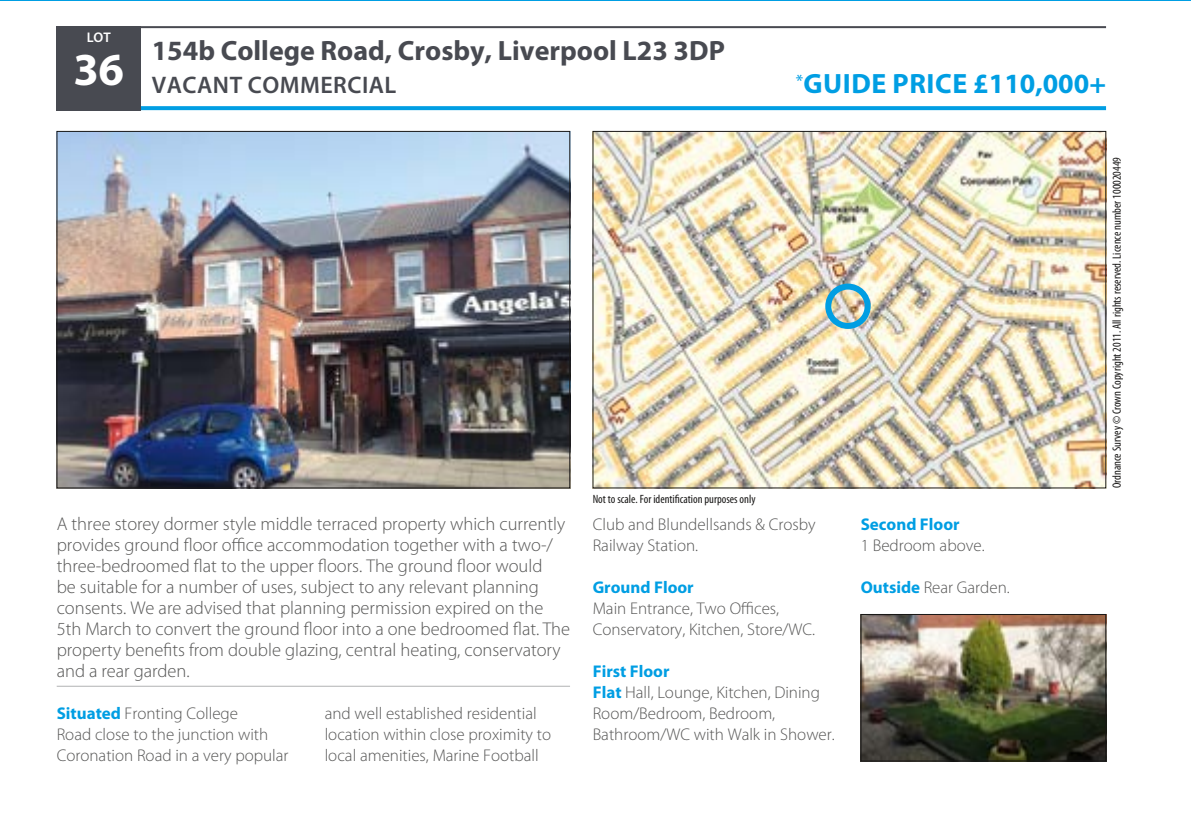
<style>
.page{position:relative;width:1191px;height:817px;background:#fff}
.page>*{position:absolute;margin:0;border:0;box-sizing:border-box;transform-origin:0 0}
.t1{font:700 46px "Myriad Pro";color:#fff}
.t2{font:700 28px "Myriad Pro";color:#484a51}
.t3{font:700 28px "Myriad Pro";letter-spacing:.02em;color:#009ee3}
.t4{font:600 24px "Myriad Pro";letter-spacing:.02em;color:#484a51}
.t5{font:300 18.4px/21px "Myriad Pro";color:#565655}
.t6{font:300 17px/21px "Myriad Pro";color:#565655}
.t7{font:700 17px "Myriad Pro";color:#009ee3}
.t8{font:600 14px "Myriad Pro";color:#fff}
.t9{font:condensed 12px "Myriad Pro";color:#181716}
.s1{font-weight:700;color:#009ee3}
</style>
<div class="page">
<svg style="left:141px;top:106px;width:965px;height:4px;fill:#009ee3"></svg>
<div style="left:57px;top:26px;width:84px;height:84px;background:#484a51"></div>
<hr style="left:57px;top:26px;width:1049px;height:2px;background:#484a51">
<img style="left:59px;top:133px;width:509px;height:353px">
<img style="left:594px;top:133px;width:510px;height:353px">
<div style="left:825px;top:284px;width:45px;height:45px;border:6px solid #009ee3;border-radius:50%"></div>
<hr style="left:57px;top:686px;width:513px;height:1px;background:#b1b2b3">
<img style="left:862px;top:616px;width:242px;height:143px">
<div style="left:860px;top:614px;width:246px;height:147px;border:1px solid #181716"></div>
<hr style="left:0;top:0;width:1190px;height:1px;background:#009ee3">
<p class="t8" style="left:87px;top:29px;width:26px">LOT</p>
<h1 class="t1" style="left:73px;top:40px;width:52px">36</h1>
<h2 class="t2" style="left:152px;top:32px;width:574px">154b College Road, Crosby, Liverpool L23 3DP</h2>
<h3 class="t4" style="left:152px;top:70px;width:246px">VACANT COMMERCIAL</h3>
<p class="t9" style="left:592px;top:492px;width:164px">Not to scale. For identification purposes only</p>
<h2 class="t3" style="left:795px;top:65px;width:312px"><sup>*</sup>GUIDE PRICE £110,000+</h2>
<p class="t9" style="left:1109px;top:488px;width:333px;rotate:-90deg">Ordnance Survey © Crown Copyright 2011. All rights reserved. Licence number 100020449</p>
<p class="t5" style="left:57px;top:513px;width:515px">A three storey dormer style middle terraced property which currently provides ground floor office accommodation together with a two-/ three-bedroomed flat to the upper floors. The ground floor would<br>be suitable for a number of uses, subject to any relevant planning consents. We are advised that planning permission expired on the 5th March to convert the ground floor into a one bedroomed flat. The property benefits from double glazing, central heating, conservatory and a rear garden.</p>
<p class="t6" style="left:57px;top:703px;width:233px"><span class="s1">Situated</span> Fronting College<br>Road close to the junction with<br>Coronation Road in a very popular</p>
<p class="t6" style="left:325px;top:703px;width:228px">and well established residential location within close proximity to local amenities, Marine Football</p>
<p class="t6" style="left:592px;top:514px;width:224px">Club and Blundellsands &amp; Crosby<br>Railway Station.</p>
<p class="t7" style="left:592px;top:576px;width:103px">Ground Floor</p>
<p class="t6" style="left:592px;top:598px;width:224px">Main Entrance, Two Offices,<br>Conservatory, Kitchen, Store/WC.</p>
<p class="t6" style="left:592px;top:661px;width:244px"><span class="s1">First Floor<br>Flat</span> Hall, Lounge, Kitchen, Dining<br>Room/Bedroom, Bedroom,<br>Bathroom/WC with Walk in Shower.</p>
<p class="t7" style="left:860px;top:513px;width:100px">Second Floor</p>
<p class="t6" style="left:860px;top:535px;width:125px">1 Bedroom above.</p>
<p class="t6" style="left:860px;top:577px;width:151px"><span class="s1">Outside</span> Rear Garden.</p>
</div>
